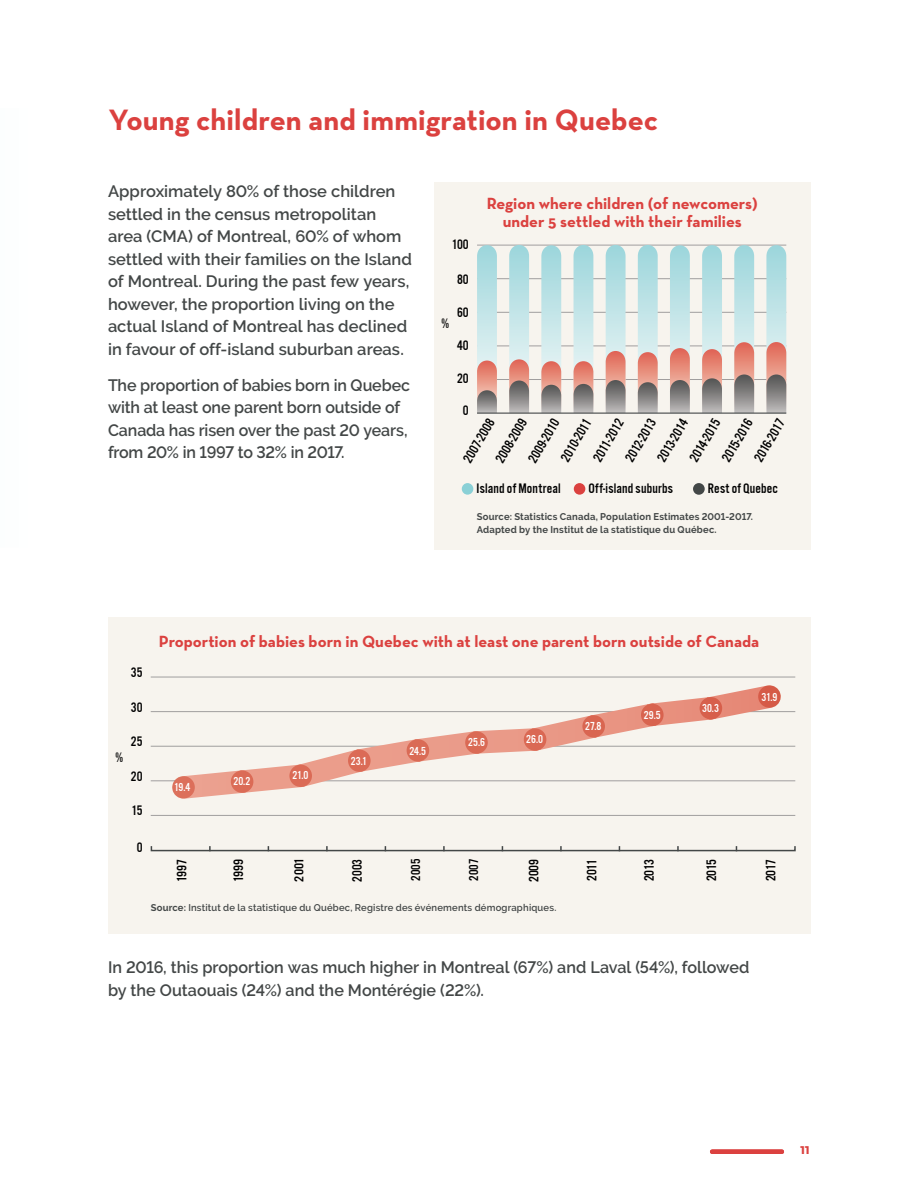
<style>
.page{position:relative;width:918px;height:1188px;background:#fff}
.page>*{position:absolute;margin:0;border:0;box-sizing:border-box;transform-origin:0 0}
.t1{font:700 30px "Neutra Text";color:#db413f}
.P-txt_courant{font:600 16.5px/22.5px "Raleway";color:#434747}
.H4-titre_tableau{font:700 16.5px/18px "Neutra Text";color:#db413f;text-align:center}
.t2{font:700 15px "Neutra Text";color:#db413f}
.t3{font:14.25px "Alternate Got No 3 D";letter-spacing:.005em;color:#000}
.t4{font:13.5px "Alternate Got No 3 D";color:#000}
.t5{font:13.5px "Alternate Got No 3 D";color:#000;scale:1.1 1}
.t6{font:12px "Alternate Got No 3 D";color:#fff}
.p-txt-nbp{font:700 9.75px/13.5px "Raleway";letter-spacing:.02em;color:#434747}
.p-txt-nbp-2{font:600 9.75px "Raleway";letter-spacing:.02em;color:#434747}
.s1{font-weight:700}
</style>
<div class="page">
<div style="left:712px;top:1149px;width:70px;height:5px;background:#db413f"></div>
<div style="left:434px;top:182px;width:376px;height:367px;background:#f7f4ee"></div>
<hr style="left:477px;top:245px;width:309px;height:1px;background:#a09e9e">
<hr style="left:477px;top:278px;width:309px;height:1px;background:#a09e9e">
<hr style="left:477px;top:312px;width:309px;height:1px;background:#a09e9e">
<hr style="left:477px;top:346px;width:309px;height:1px;background:#a09e9e">
<hr style="left:477px;top:379px;width:309px;height:1px;background:#a09e9e">
<svg style="left:477px;top:245px;width:20px;height:168px;background:#c0c9c8"></svg>
<svg style="left:509px;top:245px;width:20px;height:168px;background:#bac6c6"></svg>
<svg style="left:541px;top:245px;width:20px;height:168px;background:#bdc8c8"></svg>
<svg style="left:574px;top:245px;width:19px;height:168px;background:#bbc7c7"></svg>
<svg style="left:606px;top:245px;width:20px;height:168px;background:#bbc2c1"></svg>
<svg style="left:638px;top:245px;width:20px;height:168px;background:#bcc3c2"></svg>
<svg style="left:670px;top:245px;width:20px;height:168px;background:#bbc0bf"></svg>
<svg style="left:702px;top:245px;width:20px;height:168px;background:#b9c1c0"></svg>
<svg style="left:734px;top:245px;width:20px;height:168px;background:#b8bdbb"></svg>
<svg style="left:766px;top:245px;width:20px;height:168px;background:#b9bdbb"></svg>
<hr style="left:477px;top:413px;width:309px;height:1px;background:#434747">
<div style="left:108px;top:617px;width:702px;height:317px;background:#f7f4ee"></div>
<hr style="left:151px;top:815px;width:644px;height:1px;background:#a09e9e">
<hr style="left:151px;top:781px;width:644px;height:1px;background:#a09e9e">
<hr style="left:151px;top:746px;width:644px;height:1px;background:#a09e9e">
<hr style="left:151px;top:711px;width:644px;height:1px;background:#a09e9e">
<hr style="left:151px;top:677px;width:644px;height:1px;background:#a09e9e">
<svg style="left:159px;top:676px;width:637px;height:123px"></svg>
<div style="left:172px;top:776px;width:23px;height:22px;background:#dc705b;border-radius:50%"></div>
<div style="left:231px;top:770px;width:22px;height:23px;background:#db6c57;border-radius:50%"></div>
<div style="left:289px;top:765px;width:23px;height:22px;background:#db6b56;border-radius:50%"></div>
<div style="left:348px;top:750px;width:23px;height:22px;background:#db6b56;border-radius:50%"></div>
<div style="left:407px;top:739px;width:22px;height:23px;background:#da6b56;border-radius:50%"></div>
<div style="left:465px;top:731px;width:23px;height:23px;background:#da6a55;border-radius:50%"></div>
<div style="left:524px;top:728px;width:22px;height:23px;background:#da6854;border-radius:50%"></div>
<div style="left:582px;top:715px;width:23px;height:23px;background:#d96651;border-radius:50%"></div>
<div style="left:641px;top:704px;width:23px;height:22px;background:#d8644f;border-radius:50%"></div>
<div style="left:700px;top:697px;width:22px;height:22px;background:#d75f4b;border-radius:50%"></div>
<svg style="left:758px;top:685px;width:23px;height:23px"></svg>
<div style="left:151px;top:845px;width:645px;height:6px;border:2px solid #434747"></div>
<div style="left:462px;top:483px;width:11px;height:12px;background:#8ad0d6;border-radius:50%"></div>
<div style="left:693px;top:483px;width:12px;height:12px;background:#434747;border-radius:50%"></div>
<div style="left:574px;top:483px;width:11px;height:12px;background:#db413f;border-radius:50%"></div>
<h2 class="t1" style="left:108px;top:101px;width:551px">Young children and immigration in Quebec</h2>
<p class="P-txt_courant" style="left:108px;top:180px;width:306px">Approximately 80% of those children settled in the census metropolitan area (CMA) of Montreal, 60% of whom settled with their families on the Island of Montreal. During the past few years, however, the proportion living on the actual Island of Montreal has declined in favour of off-island suburban areas.</p>
<p class="P-txt_courant" style="left:108px;top:374px;width:304px">The proportion of babies born in Quebec with at least one parent born outside of Canada has risen over the past 20 years, from 20% in 1997 to 32% in 2017.</p>
<p class="t3" style="left:452px;top:237px;width:18px">100</p>
<p class="t3" style="left:457px;top:272px;width:13px">80</p>
<p class="t3" style="left:442px;top:316px;width:9px">%</p>
<p class="t3" style="left:457px;top:305px;width:13px">60</p>
<p class="t3" style="left:457px;top:337px;width:13px">40</p>
<p class="t3" style="left:457px;top:371px;width:13px">20</p>
<p class="H4-titre_tableau" style="left:487px;top:194px;width:272px">Region where children (of newcomers) under 5 settled with their families</p>
<p class="t3" style="left:463px;top:403px;width:7px">0</p>
<p class="t3" style="left:460px;top:458px;width:50px;rotate:-59deg">2007-2008</p>
<p class="t3" style="left:492px;top:458px;width:50px;rotate:-59deg">2008-2009</p>
<p class="t3" style="left:525px;top:457px;width:50px;rotate:-59deg">2009-2010</p>
<p class="t3" style="left:558px;top:456px;width:48px;rotate:-59deg">2010-2011</p>
<p class="t3" style="left:590px;top:456px;width:48px;rotate:-59deg">2011-2012</p>
<p class="t3" style="left:622px;top:457px;width:49px;rotate:-59deg">2012-2013</p>
<p class="t3" style="left:654px;top:457px;width:49px;rotate:-59deg">2013-2014</p>
<p class="t3" style="left:686px;top:457px;width:49px;rotate:-59deg">2014-2015</p>
<p class="t3" style="left:719px;top:457px;width:49px;rotate:-59deg">2015-2016</p>
<p class="t3" style="left:751px;top:457px;width:49px;rotate:-59deg">2016-2017</p>
<p class="t3" style="left:477px;top:481px;width:86px">Island of Montreal</p>
<p class="t3" style="left:588px;top:481px;width:86px">Off-island suburbs</p>
<p class="t3" style="left:708px;top:481px;width:72px">Rest of Quebec</p>
<p class="p-txt-nbp" style="left:477px;top:510px;width:278px">Source: Statistics Canada, Population Estimates 2001-2017.<br>Adapted by the Institut de la statistique du Québec.</p>
<p class="t3" style="left:131px;top:665px;width:13px">35</p>
<p class="t3" style="left:131px;top:700px;width:13px">30</p>
<p class="t3" style="left:116px;top:750px;width:9px">%</p>
<p class="t3" style="left:131px;top:734px;width:13px">25</p>
<p class="t3" style="left:131px;top:769px;width:13px">20</p>
<p class="t3" style="left:132px;top:803px;width:13px">15</p>
<p class="H4-titre_tableau" style="left:159px;top:632px;width:602px">Proportion of babies born in Quebec with at least one parent born outside of Canada</p>
<p class="t6" style="left:174px;top:781px;width:18px">19.4</p>
<p class="t6" style="left:233px;top:775px;width:18px">20.2</p>
<p class="t6" style="left:292px;top:769px;width:18px">21.0</p>
<p class="t6" style="left:351px;top:754px;width:18px">23.1</p>
<p class="t6" style="left:409px;top:744px;width:18px">24.5</p>
<p class="t6" style="left:468px;top:736px;width:18px">25.6</p>
<p class="t6" style="left:526px;top:733px;width:18px">26.0</p>
<p class="t6" style="left:585px;top:720px;width:18px">27.8</p>
<p class="t6" style="left:644px;top:709px;width:18px">29.5</p>
<p class="t6" style="left:702px;top:702px;width:18px">30.3</p>
<p class="t6" style="left:761px;top:690px;width:18px">31.9</p>
<p class="t3" style="left:137px;top:839px;width:7px">0</p>
<p class="t3" style="left:174px;top:882px;width:25px;rotate:-90deg">1997</p>
<p class="t3" style="left:231px;top:882px;width:25px;rotate:-90deg">1999</p>
<p class="t5" style="left:292px;top:882px;width:23px;rotate:-90deg">2001</p>
<p class="t3" style="left:350px;top:882px;width:24px;rotate:-90deg">2003</p>
<p class="t4" style="left:409px;top:881px;width:24px;rotate:-90deg">2005</p>
<p class="t4" style="left:467px;top:881px;width:24px;rotate:-90deg">2007</p>
<p class="t3" style="left:526px;top:882px;width:25px;rotate:-90deg">2009</p>
<p class="t3" style="left:584px;top:881px;width:24px;rotate:-90deg">2011</p>
<p class="t3" style="left:642px;top:881px;width:24px;rotate:-90deg">2013</p>
<p class="t3" style="left:704px;top:881px;width:24px;rotate:-90deg">2015</p>
<p class="t3" style="left:763px;top:881px;width:24px;rotate:-90deg">2017</p>
<p class="p-txt-nbp-2" style="left:151px;top:902px;width:407px"><span class="s1">Source:</span> Institut de la statistique du Québec, Registre des événements démographiques.</p>
<p class="P-txt_courant" style="left:108px;top:956px;width:643px">In 2016, this proportion was much higher in Montreal (67%) and Laval (54%), followed by the Outaouais (24%) and the Montérégie (22%).</p>
<p class="t2" style="left:800px;top:1140px;width:11px">11</p>
</div>
